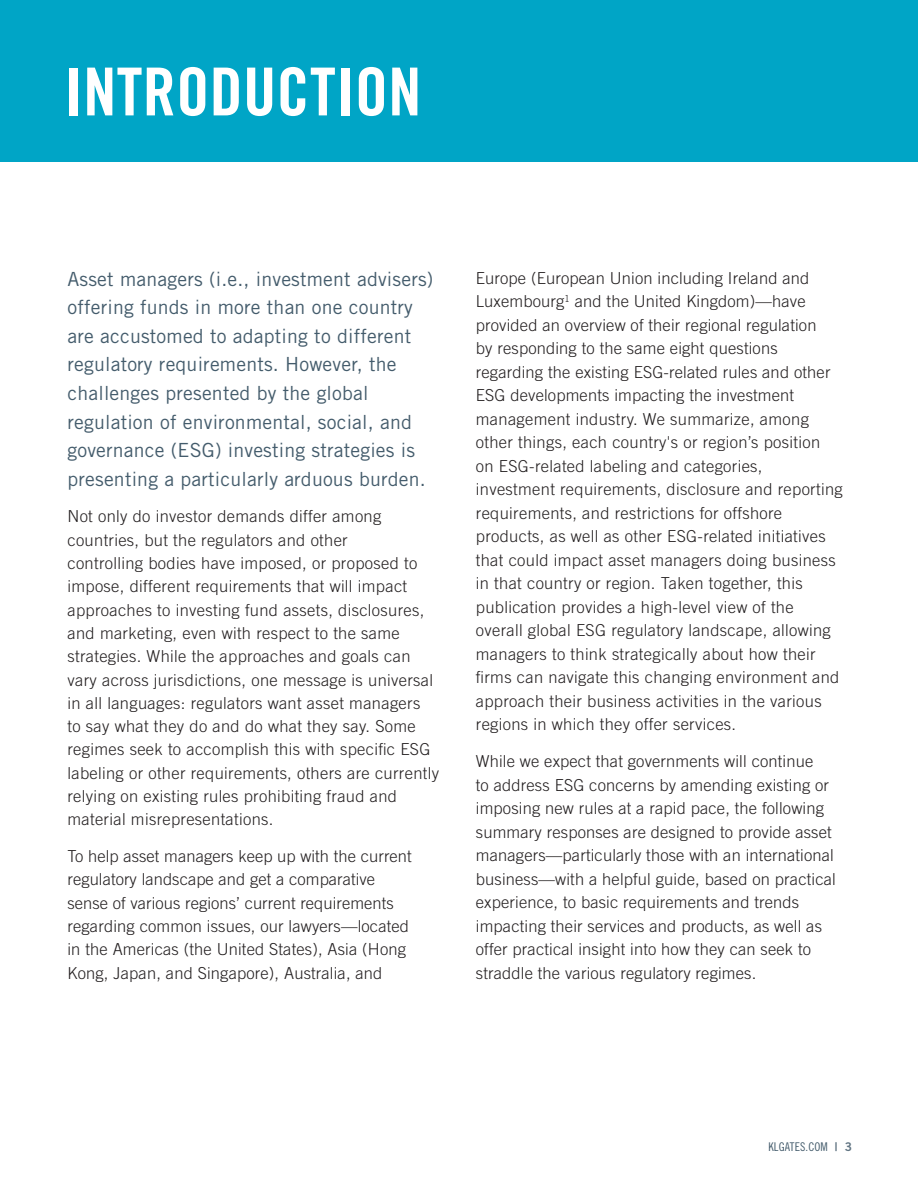
<style>
.page{position:relative;width:918px;height:1188px;background:#fff}
.page>*{position:absolute;margin:0;border:0;box-sizing:border-box;transform-origin:0 0}
.Banner_heading{font:66.15px "Trade Gothic LT Std Bd Cn 20";letter-spacing:.005em;color:#fff}
.Main_Content{font:19.5px/28.5px "Trade Gothic LT Std";letter-spacing:.01em;color:#445c6c}
.Main_Content-2{font:300 16.5px/23.5px "Trade Gothic LT Std";letter-spacing:.02em;color:#231f20}
.t1{font:12px "Trade Gothic LT Std Cn 18";letter-spacing:.01em;color:#445c6c}
.s1{font-family:"Trade Gothic LT Std Bd 2";color:#607482}
</style>
<div class="page">
<div style="left:0;top:0;width:918px;height:161px;background:#00a5c6"></div>
<p class="Banner_heading" style="left:64px;top:52px;width:358px">INTRODUCTION</p>
<p class="Main_Content" style="left:68px;top:264px;width:367px">Asset managers (i.e., investment advisers) offering funds in more than one country are accustomed to adapting to different regulatory requirements. However, the challenges presented by the global regulation of environmental, social, and governance (ESG) investing strategies is presenting a particularly arduous burden.</p>
<p class="Main_Content-2" style="left:68px;top:505px;width:373px">Not only do investor demands differ among countries, but the regulators and other<br>controlling bodies have imposed, or proposed to impose, different requirements that will impact approaches to investing fund assets, disclosures, and marketing, even with respect to the same strategies. While the approaches and goals can vary across jurisdictions, one message is universal in all languages: regulators want asset managers<br>to say what they do and do what they say. Some regimes seek to accomplish this with specific ESG labeling or other requirements, others are currently relying on existing rules prohibiting fraud and material misrepresentations.</p>
<p class="Main_Content-2" style="left:68px;top:844px;width:346px">To help asset managers keep up with the current regulatory landscape and get a comparative sense of various regions’ current requirements regarding common issues, our lawyers—located in the Americas (the United States), Asia (Hong Kong, Japan, and Singapore), Australia, and</p>
<p class="Main_Content-2" style="left:476px;top:266px;width:368px">Europe (European Union including Ireland and Luxembourg<sup>1</sup> and the United Kingdom)—have provided an overview of their regional regulation<br>by responding to the same eight questions regarding the existing ESG-related rules and other ESG developments impacting the investment management industry. We summarize, among other things, each country's or region’s position<br>on ESG-related labeling and categories, investment requirements, disclosure and reporting requirements, and restrictions for offshore products, as well as other ESG-related initiatives that could impact asset managers doing business in that country or region. Taken together, this publication provides a high-level view of the overall global ESG regulatory landscape, allowing managers to think strategically about how their firms can navigate this changing environment and approach their business activities in the various regions in which they offer services.</p>
<p class="Main_Content-2" style="left:476px;top:749px;width:361px">While we expect that governments will continue<br>to address ESG concerns by amending existing or imposing new rules at a rapid pace, the following summary responses are designed to provide asset managers—particularly those with an international business—with a helpful guide, based on practical experience, to basic requirements and trends impacting their services and products, as well as offer practical insight into how they can seek to straddle the various regulatory regimes.</p>
<p class="t1" style="left:769px;top:1139px;width:85px">KLGATES.COM <span class="s1">| 3</span></p>
</div>
